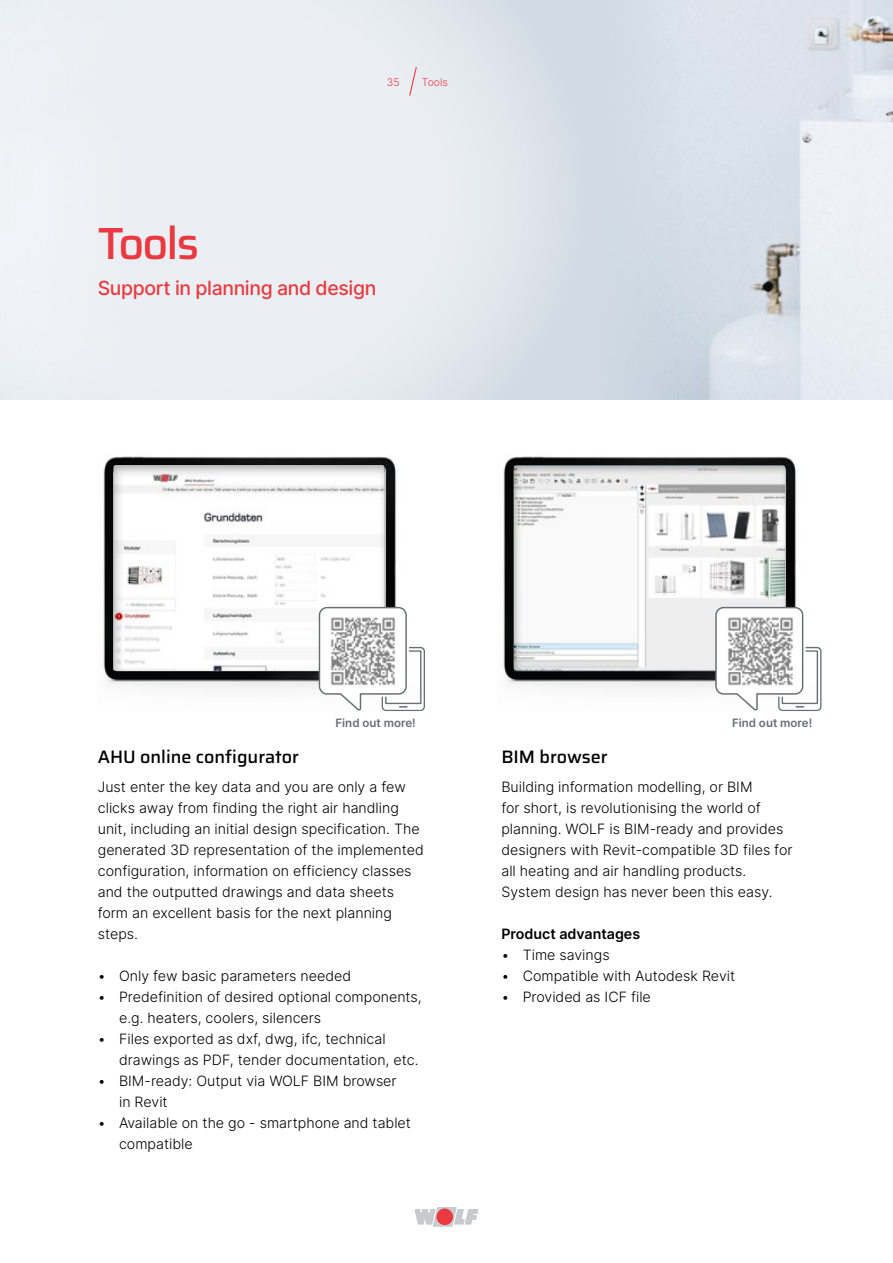
<style>
.page{position:relative;width:893px;height:1263px;background:#fff}
.page>*{position:absolute;margin:0;border:0;box-sizing:border-box;transform-origin:0 0}
.t1{font:500 45px "Saira";letter-spacing:-.04em;color:#e83a40}
.t2{font:500 19.5px "Inter";letter-spacing:-.02em;color:#e83a40}
.t3{font:500 18px "Saira";color:#000}
.t4{font:300 14.25px/21px "Inter";color:#000}
.t5{font:600 14.25px "Inter";color:#000}
.t6{font:600 11.55px "Inter";color:#6a6d71}
.t7{font:300 10.5px "Inter";color:#e83a40}
</style>
<div class="page">
<svg style="left:415px;top:1207px;width:63px;height:19px"></svg>
<div style="left:436px;top:1208px;width:17px;height:17px;background:#e83a40;border-radius:50%"></div>
<img style="left:505px;top:672px;width:209px;height:18px">
<img style="left:600px;top:0;width:293px;height:400px">
<svg style="left:0;top:0;width:587px;height:400px;fill:#ebeff3"></svg>
<div style="left:501px;top:454px;width:297px;height:217px;background:#000;opacity:.34"></div>
<svg style="left:714px;top:606px;width:107px;height:105px"></svg>
<img style="left:105px;top:672px;width:213px;height:18px">
<div style="left:100px;top:454px;width:297px;height:218px;background:#000;opacity:.34"></div>
<svg style="left:318px;top:606px;width:107px;height:105px"></svg>
<svg style="left:408px;top:66px;width:10px;height:31px"></svg>
<img style="left:328px;top:614px;width:70px;height:73px">
<img style="left:726px;top:614px;width:69px;height:73px">
<p class="t7" style="left:387px;top:75px;width:14px">35</p>
<p class="t7" style="left:422px;top:75px;width:28px">Tools</p>
<h1 class="t1" style="left:98px;top:207px;width:103px">Tools</h1>
<h2 class="t2" style="left:98px;top:274px;width:280px">Support in planning and design</h2>
<p class="t6" style="left:336px;top:714px;width:82px">Find out more!</p>
<p class="t6" style="left:732px;top:714px;width:82px">Find out more!</p>
<p class="t3" style="left:98px;top:742px;width:203px">AHU online configurator</p>
<p class="t4" style="left:98px;top:776px;width:328px">Just enter the key data and you are only a few clicks away from finding the right air handling unit, including an initial design specification. The generated 3D representation of the implemented configuration, information on efficiency classes and the outputted drawings and data sheets form an excellent basis for the next planning steps.</p>
<p class="t4" style="left:98px;top:965px;width:255px">• Only few basic parameters needed</p>
<p class="t4" style="left:119px;top:986px;width:304px;text-indent:-21px">• Predefinition of desired optional components, e.g. heaters, coolers, silencers</p>
<p class="t4" style="left:119px;top:1028px;width:301px;text-indent:-21px">• Files exported as dxf, dwg, ifc, technical drawings as PDF, tender documentation, etc.</p>
<p class="t4" style="left:119px;top:1070px;width:279px;text-indent:-21px">• BIM-ready: Output via WOLF BIM browser in Revit</p>
<p class="t4" style="left:119px;top:1112px;width:293px;text-indent:-21px">• Available on the go - smartphone and tablet compatible</p>
<p class="t3" style="left:501px;top:742px;width:108px">BIM browser</p>
<p class="t4" style="left:501px;top:776px;width:293px">Building information modelling, or BIM<br>for short, is revolutionising the world of planning. WOLF is BIM-ready and provides designers with Revit-compatible 3D files for all heating and air handling products.<br>System design has never been this easy.</p>
<p class="t5" style="left:501px;top:923px;width:140px">Product advantages</p>
<p class="t4" style="left:501px;top:944px;width:110px">• Time savings</p>
<p class="t4" style="left:501px;top:965px;width:235px">• Compatible with Autodesk Revit</p>
<p class="t4" style="left:501px;top:986px;width:151px">• Provided as ICF file</p>
</div>
